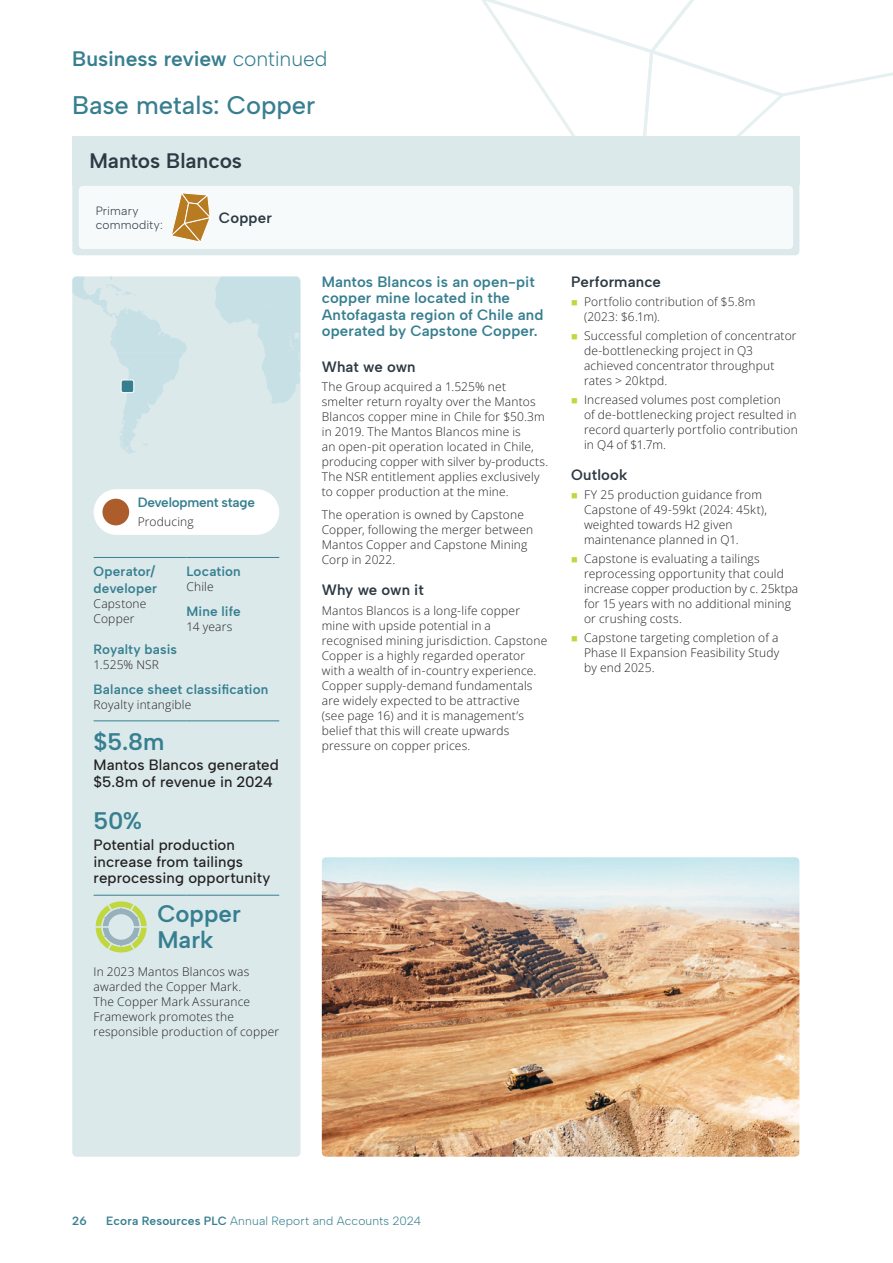
<style>
.page{position:relative;width:893px;height:1263px;background:#fff}
.page>*{position:absolute;margin:0;border:0;box-sizing:border-box;transform-origin:0 0}
.t1{font:500 25.5px "Albert Sans";color:#377f90}
.t2{font:600 24px/25.5px "Albert Sans";color:#377f90}
.t3{font:600 21px "Albert Sans";letter-spacing:-.005em;color:#377f90}
.t4{font:600 21px "Albert Sans";color:#2d3a44}
.t5{font:500 15px/16.5px "Albert Sans";letter-spacing:.005em;color:#231f20}
.t6{font:600 15px/16.5px "Albert Sans";letter-spacing:.01em;color:#377f90}
.t7{font:600 15px "Albert Sans";letter-spacing:.005em;color:#2d3a44}
.t8{font:600 13.5px/16.5px "Albert Sans";letter-spacing:.005em;color:#377f90}
.t9{font:600 13.5px "Albert Sans";letter-spacing:-.015em;color:#377f90}
.t10{font:300 12px/15px "Open Sans";letter-spacing:.015em;color:#231f20}
.t11{font:300 12px "Albert Sans";letter-spacing:.015em;color:#377f90}
.t12{font:300 12px/14.2px "Albert Sans";letter-spacing:.015em;color:#2d3a44}
.t13{font:600 12px "Albert Sans";color:#377f90}
.s1{font-weight:300}
.s2{color:#c0d73d}
.s3{font-weight:600}
</style>
<div class="page">
<svg style="left:482px;top:0;width:411px;height:238px"></svg>
<div style="left:72px;top:136px;width:727px;height:119px;background:#dbe9eb;border-radius:4px"></div>
<div style="left:72px;top:276px;width:228px;height:881px;background:#dbe9eb;border-radius:4px"></div>
<hr style="left:94px;top:557px;width:92px;height:1px;background:#377f90">
<hr style="left:186px;top:557px;width:93px;height:1px;background:#377f90">
<hr style="left:94px;top:720px;width:92px;height:1px;background:#377f90">
<hr style="left:186px;top:720px;width:93px;height:1px;background:#377f90">
<hr style="left:94px;top:895px;width:92px;height:1px;background:#377f90">
<hr style="left:186px;top:895px;width:93px;height:1px;background:#377f90">
<svg style="left:214px;top:276px;width:86px;height:128px"></svg>
<svg style="left:72px;top:276px;width:115px;height:178px"></svg>
<div style="left:121px;top:380px;width:13px;height:13px;background:#377f90;border-radius:2px"></div>
<div style="left:121px;top:380px;width:13px;height:13px;border:1px solid #fff;border-radius:2px"></div>
<div style="left:94px;top:489px;width:185px;height:46px;background:#fff;border-radius:23px"></div>
<div style="left:102px;top:499px;width:27px;height:26px;background:#ad5d2c;border-radius:50%"></div>
<div style="left:72px;top:136px;width:727px;height:48px;background:#dbe9eb"></div>
<div style="left:79px;top:186px;width:714px;height:63px;background:#f6fafa;border-radius:4px"></div>
<svg style="left:94px;top:899px;width:55px;height:55px"></svg>
<svg style="left:96px;top:901px;width:51px;height:51px"></svg>
<svg style="left:172px;top:193px;width:38px;height:49px"></svg>
<img style="left:322px;top:857px;width:477px;height:300px">
<h3 class="t3" style="left:72px;top:46px;width:257px">Business review <span class="s1">continued</span></h3>
<h1 class="t1" style="left:72px;top:89px;width:245px">Base metals: Copper</h1>
<h3 class="t4" style="left:89px;top:148px;width:154px">Mantos Blancos</h3>
<p class="t12" style="left:96px;top:203px;width:69px">Primary commodity:</p>
<p class="t7" style="left:219px;top:208px;width:54px">Copper</p>
<p class="t9" style="left:138px;top:494px;width:119px">Development stage</p>
<p class="t10" style="left:138px;top:514px;width:58px">Producing</p>
<p class="t8" style="left:94px;top:563px;width:65px">Operator/ developer</p>
<p class="t10" style="left:94px;top:596px;width:54px">Capstone<br>Copper</p>
<p class="t8" style="left:186px;top:563px;width:56px">Location</p>
<p class="t10" style="left:186px;top:579px;width:29px">Chile</p>
<p class="t8" style="left:186px;top:603px;width:56px">Mine life</p>
<p class="t10" style="left:186px;top:619px;width:47px">14 years</p>
<p class="t8" style="left:94px;top:641px;width:85px">Royalty basis</p>
<p class="t10" style="left:94px;top:657px;width:67px">1.525% NSR</p>
<p class="t8" style="left:94px;top:681px;width:176px">Balance sheet classification</p>
<p class="t10" style="left:94px;top:697px;width:99px">Royalty intangible</p>
<h2 class="t2" style="left:94px;top:729px;width:72px">$5.8m</h2>
<p class="t5" style="left:94px;top:757px;width:187px">Mantos Blancos generated $5.8m of revenue in 2024</p>
<h2 class="t2" style="left:94px;top:808px;width:50px">50%</h2>
<p class="t5" style="left:94px;top:837px;width:178px">Potential production increase from tailings reprocessing opportunity</p>
<h2 class="t2" style="left:157px;top:901px;width:85px">Copper<br>Mark</h2>
<p class="t10" style="left:94px;top:963px;width:187px">In 2023 Mantos Blancos was awarded the Copper Mark.<br>The Copper Mark Assurance<br>Framework promotes the responsible production of copper</p>
<p class="t6" style="left:322px;top:273px;width:223px">Mantos Blancos is an open-pit copper mine located in the<br>Antofagasta region of Chile and operated by Capstone Copper.</p>
<p class="t7" style="left:322px;top:357px;width:95px">What we own</p>
<p class="t10" style="left:322px;top:379px;width:228px">The Group acquired a 1.525% net smelter return royalty over the Mantos Blancos copper mine in Chile for $50.3m in 2019. The Mantos Blancos mine is<br>an open-pit operation located in Chile, producing copper with silver by-products.<br>The NSR entitlement applies exclusively to copper production at the mine.</p>
<p class="t10" style="left:322px;top:507px;width:213px">The operation is owned by Capstone<br>Copper, following the merger between<br>Mantos Copper and Capstone Mining<br>Corp in 2022.</p>
<p class="t7" style="left:322px;top:581px;width:103px">Why we own it</p>
<p class="t10" style="left:322px;top:602px;width:227px">Mantos Blancos is a long-life copper mine with upside potential in a recognised mining jurisdiction. Capstone Copper is a highly regarded operator with a wealth of in-country experience.<br>Copper supply-demand fundamentals are widely expected to be attractive<br>(see page 16) and it is management’s belief that this will create upwards pressure on copper prices.</p>
<p class="t7" style="left:571px;top:273px;width:91px">Performance</p>
<p class="t10" style="left:584px;top:294px;width:173px;text-indent:-13px"><span class="s2">■</span> Portfolio contribution of $5.8m (2023: $6.1m).</p>
<p class="t10" style="left:584px;top:328px;width:214px;text-indent:-13px"><span class="s2">■</span> Successful completion of concentrator de-bottlenecking project in Q3 achieved concentrator throughput rates &gt; 20ktpd.</p>
<p class="t10" style="left:584px;top:391px;width:215px;text-indent:-13px"><span class="s2">■</span> Increased volumes post completion<br>of de-bottlenecking project resulted in record quarterly portfolio contribution in Q4 of $1.7m.</p>
<p class="t7" style="left:571px;top:465px;width:58px">Outlook</p>
<p class="t10" style="left:584px;top:487px;width:184px;text-indent:-13px"><span class="s2">■</span> FY 25 production guidance from<br>Capstone of 49-59kt (2024: 45kt), weighted towards H2 given maintenance planned in Q1.</p>
<p class="t10" style="left:584px;top:551px;width:216px;text-indent:-13px"><span class="s2">■</span> Capstone is evaluating a tailings reprocessing opportunity that could increase copper production by c. 25ktpa for 15 years with no additional mining or crushing costs.</p>
<p class="t10" style="left:584px;top:629px;width:197px;text-align:justify;text-indent:-13px"><span class="s2">■</span> Capstone targeting completion of a Phase II Expansion Feasibility Study by end 2025.</p>
<p class="t13" style="left:72px;top:1213px;width:16px">26</p>
<p class="t11" style="left:106px;top:1213px;width:317px"><span class="s3">Ecora Resources PLC</span> Annual Report and Accounts 2024</p>
</div>
